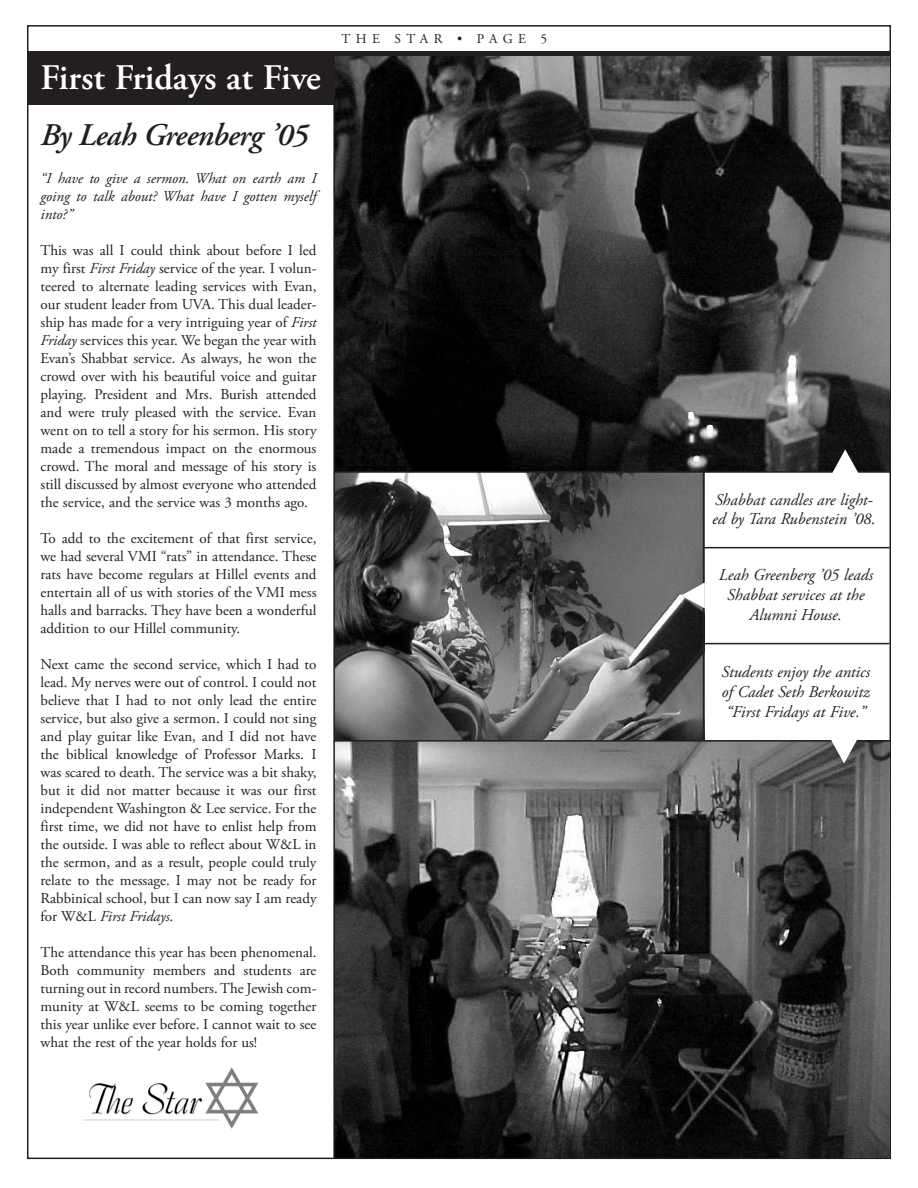
<style>
.page{position:relative;width:918px;height:1188px;background:#fff}
.page>*{position:absolute;margin:0;border:0;box-sizing:border-box;transform-origin:0 0}
.t1{font:600 36px "Adobe Garamond Pro";color:#fff}
.t2{font:italic 600 31.5px "Adobe Garamond Pro";letter-spacing:-.02em;color:#231f20}
.t3{font:italic 16.5px/19.8px "Adobe Garamond Pro";color:#231f20}
.t4{font:15px/18px "Adobe Garamond Pro";color:#231f20;text-align:justify}
.t5{font:italic 15px/18px "Adobe Garamond Pro";color:#231f20;text-align:justify}
.t6{font:13.5px "Adobe Garamond Pro";color:#231f20}
.s1{font-style:italic}
</style>
<div class="page">
<div style="left:27px;top:51px;width:864px;height:6px;background:#231f20"></div>
<div style="left:27px;top:54px;width:308px;height:51px;background:#231f20"></div>
<img style="left:335px;top:742px;width:554px;height:416px">
<img style="left:335px;top:57px;width:555px;height:414px">
<img style="left:335px;top:473px;width:368px;height:267px">
<hr style="left:333px;top:53px;width:2px;height:1105px;background:#231f20">
<hr style="left:334px;top:740px;width:556px;height:2px;background:#231f20">
<hr style="left:334px;top:471px;width:556px;height:2px;background:#231f20">
<hr style="left:703px;top:472px;width:1px;height:269px;background:#231f20">
<hr style="left:704px;top:547px;width:186px;height:1px;background:#231f20">
<hr style="left:704px;top:643px;width:186px;height:1px;background:#231f20">
<img style="left:83px;top:1067px;width:176px;height:62px">
<svg style="left:831px;top:448px;width:28px;height:25px"></svg>
<svg style="left:680px;top:582px;width:25px;height:28px"></svg>
<svg style="left:830px;top:740px;width:28px;height:25px"></svg>
<p class="t1" style="left:40px;top:57px;width:282px">First Fridays at Five</p>
<p class="t2" style="left:40px;top:116px;width:270px">By Leah Greenberg ’05</p>
<p class="t5" style="left:40px;top:170px;width:278px">“I have to give a sermon. What on earth am I going to talk about? What have I gotten myself into?”</p>
<p class="t4" style="left:40px;top:242px;width:278px">This was all I could think about before I led my first <span class="s1">First Friday</span> service of the year. I volun&shy;teered to alternate leading services with Evan, our student leader from UVA. This dual leader&shy;ship has made for a very intriguing year of <span class="s1">First Friday</span> services this year. We began the year with Evan’s Shabbat service. As always, he won the crowd over with his beautiful voice and guitar playing. President and Mrs. Burish attended and were truly pleased with the service. Evan went on to tell a story for his sermon. His story made a tremendous impact on the enormous crowd. The moral and message of his story is still discussed by almost everyone who attended the service, and the service was 3 months ago.</p>
<p class="t4" style="left:40px;top:530px;width:278px">To add to the excitement of that first service, we had several VMI “rats” in attendance. These rats have become regulars at Hillel events and entertain all of us with stories of the VMI mess halls and barracks. They have been a wonderful addition to our Hillel community.</p>
<p class="t4" style="left:40px;top:656px;width:278px">Next came the second service, which I had to lead. My nerves were out of control. I could not believe that I had to not only lead the entire service, but also give a sermon. I could not sing and play guitar like Evan, and I did not have the biblical knowledge of Professor Marks. I was scared to death. The service was a bit shaky, but it did not matter because it was our first independent Washington &amp; Lee service. For the first time, we did not have to enlist help from the outside. I was able to reflect about W&amp;L in the sermon, and as a result, people could truly relate to the message. I may not be ready for Rabbinical school, but I can now say I am ready for W&amp;L <span class="s1">First Fridays</span>.</p>
<p class="t4" style="left:40px;top:944px;width:278px">The attendance this year has been phenomenal.<br>Both community members and students are turning out in record numbers. The Jewish com&shy;munity at W&amp;L seems to be coming together this year unlike ever before. I cannot wait to see what the rest of the year holds for us!</p>
<p class="t6" style="left:342px;top:31px;width:207px">T H E S T A R • P A G E 5</p>
<p class="t3" style="left:712px;top:490px;width:165px">Shabbat candles are light&shy;ed by Tara Rubenstein ’08.</p>
<p class="t3" style="left:719px;top:565px;width:156px;text-align:center">Leah Greenberg ’05 leads<br>Shabbat services at the<br>Alumni House.</p>
<p class="t3" style="left:722px;top:662px;width:150px;text-align:justify">Students enjoy the antics of Cadet Seth Berkowitz “First Fridays at Five.”</p>
</div>
